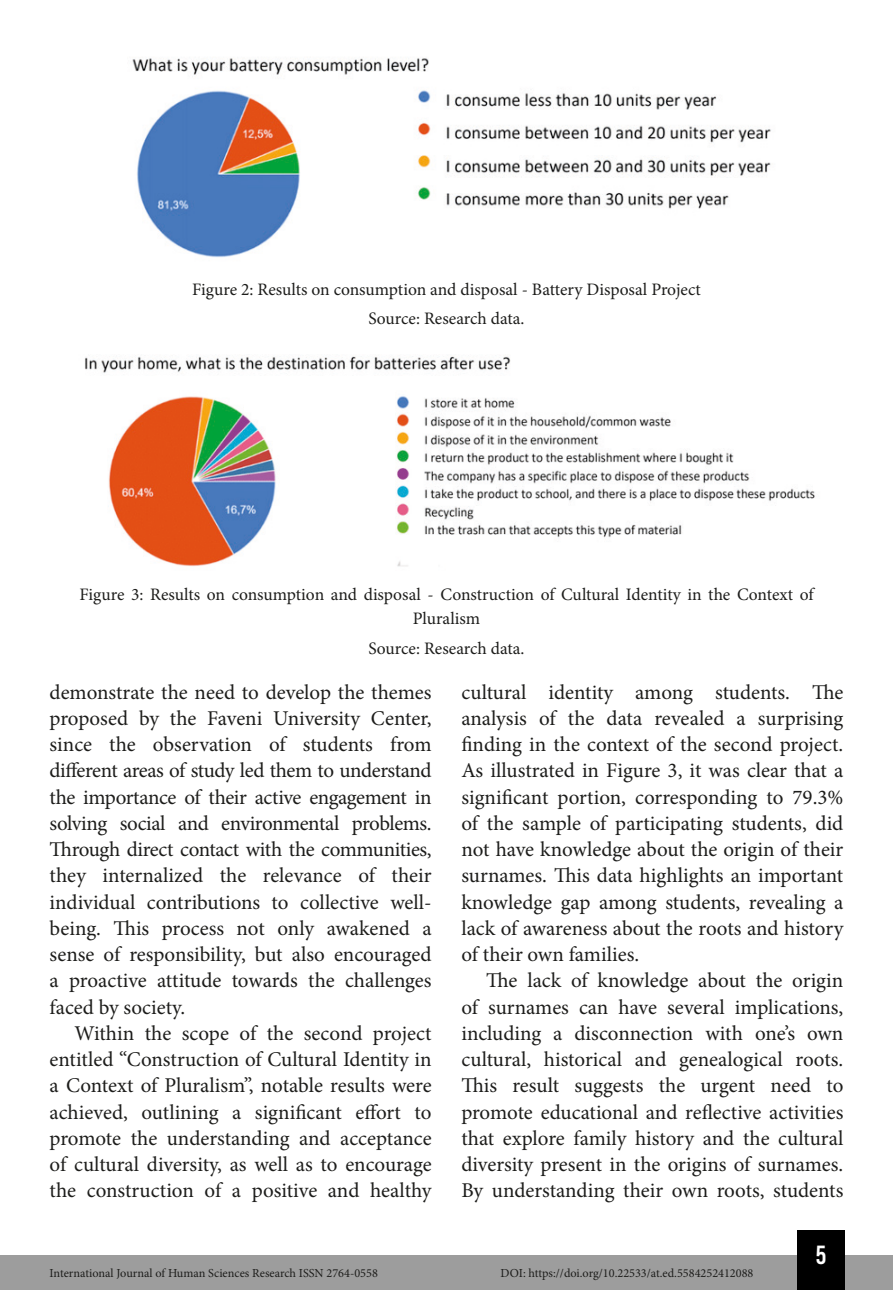
<style>
.page{position:relative;width:893px;height:1290px;background:#fff}
.page>*{position:absolute;margin:0;border:0;box-sizing:border-box;transform-origin:0 0}
.t1{font:26.25px "Bebas Kai";color:#fff}
.TXT{font:21px/26.2px "Minion Pro";color:#1d1d1b;text-align:justify}
.INFO{font:17.5px/24.5px "Minion Pro";color:#1d1d1b;text-align:center}
.t2{font:12.25px "Minion Pro";color:#1d1d1b}
</style>
<div class="page">
<div style="left:0;top:1255px;width:893px;height:35px;background:#9d9d9d"></div>
<div style="left:797px;top:1230px;width:48px;height:60px;background:#000"></div>
<img style="left:132px;top:58px;width:639px;height:200px">
<img style="left:85px;top:356px;width:730px;height:211px">
<p class="INFO" style="left:192px;top:277px;width:510px">Figure 2: Results on consumption and disposal - Battery Disposal Project</p>
<p class="INFO" style="left:368px;top:306px;width:158px">Source: Research data.</p>
<p class="INFO" style="left:79px;top:582px;width:736px">Figure 3: Results on consumption and disposal - Construction of Cultural Identity in the Context of<br>Pluralism</p>
<p class="INFO" style="left:368px;top:636px;width:158px">Source: Research data.</p>
<p class="TXT" style="left:50px;top:679px;width:384px">demonstrate the need to develop the themes proposed by the Faveni University Center, since the observation of students from different areas of study led them to understand the importance of their active engagement in solving social and environmental problems.<br>Through direct contact with the communities, they internalized the relevance of their individual contributions to collective well&shy;being. This process not only awakened a sense of responsibility, but also encouraged a proactive attitude towards the challenges faced by society.</p>
<p class="TXT" style="left:50px;top:1020px;width:384px;text-indent:25px">Within the scope of the second project entitled “Construction of Cultural Identity in a Context of Pluralism”, notable results were achieved, outlining a significant effort to promote the understanding and acceptance of cultural diversity, as well as to encourage the construction of a positive and healthy</p>
<p class="TXT" style="left:461px;top:679px;width:383px">cultural identity among students. The analysis of the data revealed a surprising finding in the context of the second project.<br>As illustrated in Figure 3, it was clear that a significant portion, corresponding to 79.3% of the sample of participating students, did not have knowledge about the origin of their surnames. This data highlights an important knowledge gap among students, revealing a lack of awareness about the roots and history of their own families.</p>
<p class="TXT" style="left:461px;top:968px;width:384px;text-indent:25px">The lack of knowledge about the origin of surnames can have several implications, including a disconnection with one’s own cultural, historical and genealogical roots.<br>This result suggests the urgent need to promote educational and reflective activities that explore family history and the cultural diversity present in the origins of surnames.<br>By understanding their own roots, students</p>
<p class="t2" style="left:50px;top:1265px;width:330px">International Journal of Human Sciences Research ISSN 2764-0558</p>
<p class="t2" style="left:501px;top:1265px;width:254px">DOI: https://doi.org/10.22533/at.ed.5584252412088</p>
<p class="t1" style="left:816px;top:1241px;width:12px">5</p>
</div>
